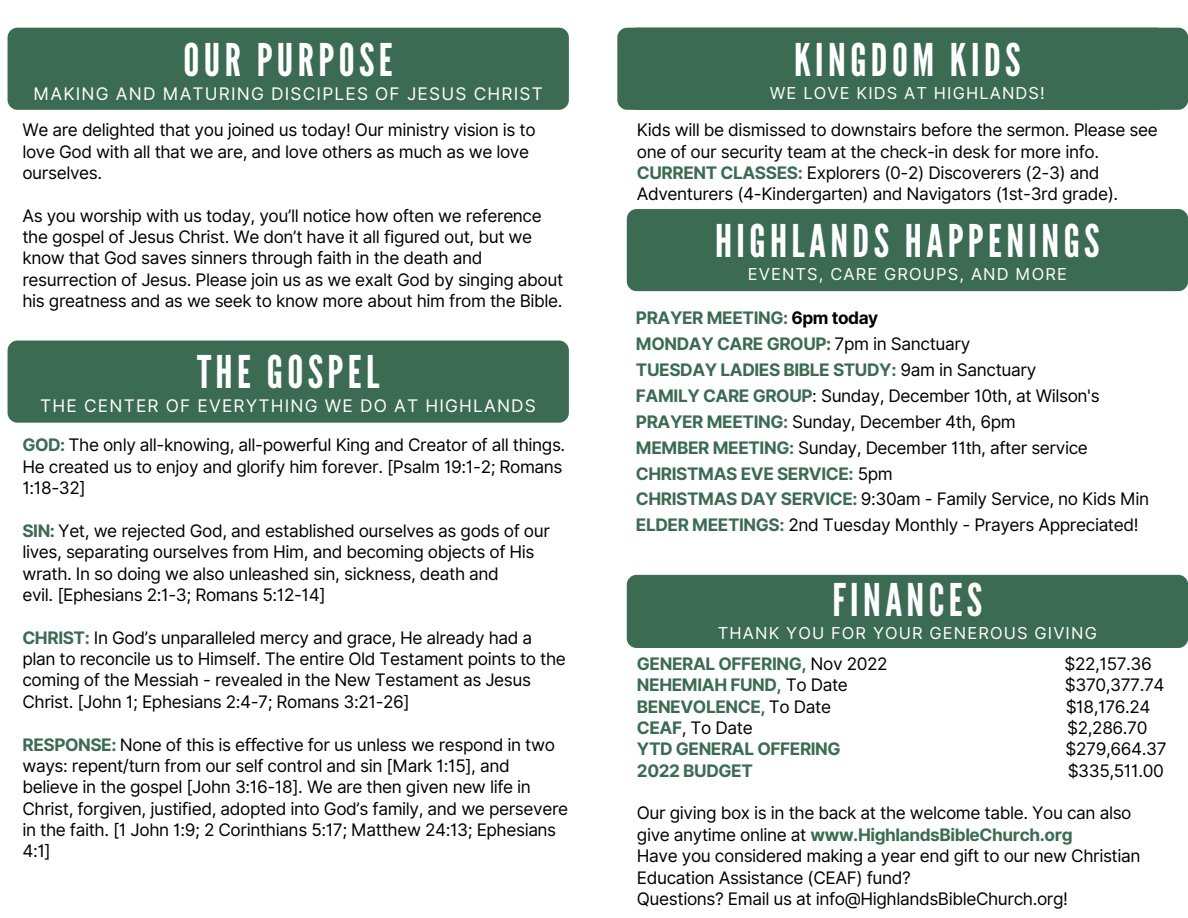
<style>
.page{position:relative;width:1188px;height:918px;background:#fff}
.page>*{position:absolute;margin:0;border:0;box-sizing:border-box;transform-origin:0 0}
.t1{font:45px "League Gothic";letter-spacing:.1em;color:#fff}
.t2{font:17.4px "Inter";letter-spacing:.07em;color:#fff}
.t3{font:17.25px/21.3px "Inter";letter-spacing:-.025em;color:#000}
.t4{font:700 17.25px "Inter";letter-spacing:-.025em;color:#3b6b53}
.t5{font:16.5px "Inter";letter-spacing:.07em;color:#fff}
.s1{font-family:"Noto Sans"}
.s2{font-weight:700;color:#3b6b53}
.s3{font-weight:700}
.s4{font-weight:400;color:#000}
</style>
<div class="page">
<div style="left:8px;top:28px;width:561px;height:82px;background:#3b6b53;border-radius:10px"></div>
<div style="left:8px;top:341px;width:561px;height:82px;background:#3b6b53;border-radius:10px"></div>
<div style="left:627px;top:28px;width:561px;height:82px;background:#3b6b53;border-radius:10px"></div>
<div style="left:627px;top:575px;width:561px;height:73px;background:#3b6b53;border-radius:10px"></div>
<div style="left:627px;top:209px;width:561px;height:82px;background:#3b6b53;border-radius:10px"></div>
<h1 class="t1" style="left:184px;top:34px;width:211px">OUR PURPOSE</h1>
<p class="t2" style="left:33px;top:83px;width:511px">MAKING AND MATURING DISCIPLES OF JESUS CHRIST</p>
<p class="t3" style="left:22px;top:119px;width:515px">We are delighted that you joined us today! Our ministry vision is to love God with all that we are, and love others as much as we love ourselves.</p>
<p class="t3" style="left:22px;top:205px;width:542px">As you worship with us today, you’ll notice how often we reference the gospel of Jesus Christ. We don’t have it all <span class="s1">fi</span>gured out, but we know that God saves sinners through faith in the death and resurrection of Jesus. Please join us as we exalt God by singing about his greatness and as we seek to know more about him from the Bible.</p>
<h1 class="t1" style="left:197px;top:346px;width:184px">THE GOSPEL</h1>
<p class="t2" style="left:40px;top:396px;width:497px">THE CENTER OF EVERYTHING WE DO AT HIGHLANDS</p>
<p class="t3" style="left:22px;top:434px;width:544px"><span class="s2">GOD:</span> The only all-knowing, all-powerful King and Creator of all things.<br>He created us to enjoy and glorify him forever. [Psalm 19:1-2; Romans<br>1:18-32]</p>
<p class="t3" style="left:22px;top:520px;width:529px"><span class="s2">SIN:</span> Yet, we rejected God, and established ourselves as gods of our lives, separating ourselves from Him, and becoming objects of His wrath. In so doing we also unleashed sin, sickness, death and<br>evil. [Ephesians 2:1-3; Romans 5:12-14]</p>
<p class="t3" style="left:22px;top:627px;width:545px"><span class="s2">CHRIST:</span> In God’s unparalleled mercy and grace, He already had a plan to reconcile us to Himself. The entire Old Testament points to the coming of the Messiah - revealed in the New Testament as Jesus Christ. [John 1; Ephesians 2:4-7; Romans 3:21-26]</p>
<p class="t3" style="left:22px;top:734px;width:547px"><span class="s2">RESPONSE:</span> None of this is e<span class="s1">ff</span>ective for us unless we respond in two ways: repent/turn from our self control and sin [Mark 1:15], and believe in the gospel [John 3:16-18]. We are then given new life in Christ, forgiven, justi<span class="s1">fi</span>ed, adopted into God’s family, and we persevere in the faith. [1 John 1:9; 2 Corinthians 5:17; Matthew 24:13; Ephesians 4:1]</p>
<h1 class="t1" style="left:794px;top:34px;width:228px">KINGDOM KIDS</h1>
<p class="t5" style="left:770px;top:83px;width:276px">WE LOVE KIDS AT HIGHLANDS!</p>
<p class="t3" style="left:637px;top:119px;width:522px">Kids will be dismissed to downstairs before the sermon. Please see one of our security team at the check-in desk for more info.<br><span class="s2">CURRENT CLASSES:</span> Explorers (0-2) Discoverers (2-3) and Adventurers (4-Kindergarten) and Navigators (1st-3rd grade).</p>
<h1 class="t1" style="left:715px;top:215px;width:386px">HIGHLANDS HAPPENINGS</h1>
<p class="t5" style="left:748px;top:265px;width:321px">EVENTS, CARE GROUPS, AND MORE</p>
<p class="t3" style="left:636px;top:305px;width:515px;line-height:25.8px"><span class="s2">PRAYER MEETING:</span> <span class="s3">6pm today<br></span><span class="s2">MONDAY CARE GROUP:</span> 7pm in Sanctuary<br><span class="s2">TUESDAY LADIES BIBLE STUDY:</span> 9am in Sanctuary<br><span class="s2">FAMILY CARE GROUP</span>: Sunday, December 10th, at Wilson's <span class="s2">PRAYER MEETING:</span> Sunday, December 4th, 6pm<br><span class="s2">MEMBER MEETING:</span> Sunday, December 11th, after service <span class="s2">CHRISTMAS EVE SERVICE:</span> 5pm<br><span class="s2">CHRISTMAS DAY SERVICE:</span> 9:30am - Family Service, no Kids Min <span class="s2">ELDER MEETINGS:</span> 2nd Tuesday Monthly - Prayers Appreciated!</p>
<h1 class="t1" style="left:832px;top:574px;width:152px">FINANCES</h1>
<p class="t5" style="left:718px;top:623px;width:381px">THANK YOU FOR YOUR GENEROUS GIVING</p>
<p class="t4" style="left:637px;top:653px;width:252px">GENERAL OFFERING, <span class="s4">Nov 2022</span></p>
<p class="t3" style="left:1065px;top:653px;width:89px">$22,157.36</p>
<p class="t4" style="left:637px;top:675px;width:213px">NEHEMIAH FUND, <span class="s4">To Date</span></p>
<p class="t3" style="left:1065px;top:674px;width:101px">$370,377.74</p>
<p class="t4" style="left:637px;top:696px;width:196px">BENEVOLENCE, <span class="s4">To Date</span></p>
<p class="t3" style="left:1066px;top:696px;width:86px">$18,176.24</p>
<p class="t3" style="left:637px;top:717px;width:117px"><span class="s2">CEAF</span>, To Date</p>
<p class="t3" style="left:1067px;top:717px;width:82px">$2,286.70</p>
<p class="t4" style="left:637px;top:739px;width:205px">YTD GENERAL OFFERING</p>
<p class="t3" style="left:1066px;top:738px;width:102px">$279,664.37</p>
<p class="t4" style="left:637px;top:760px;width:118px">2022 BUDGET</p>
<p class="t3" style="left:1068px;top:760px;width:98px">$335,511.00</p>
<p class="t3" style="left:637px;top:802px;width:505px">Our giving box is in the back at the welcome table. You can also give anytime online at <span class="s2">www.HighlandsBibleChurch.org<br></span>Have you considered making a year end gift to our new Christian Education Assistance (CEAF) fund?<br>Questions? Email us at info@HighlandsBibleChurch.org!</p>
</div>
